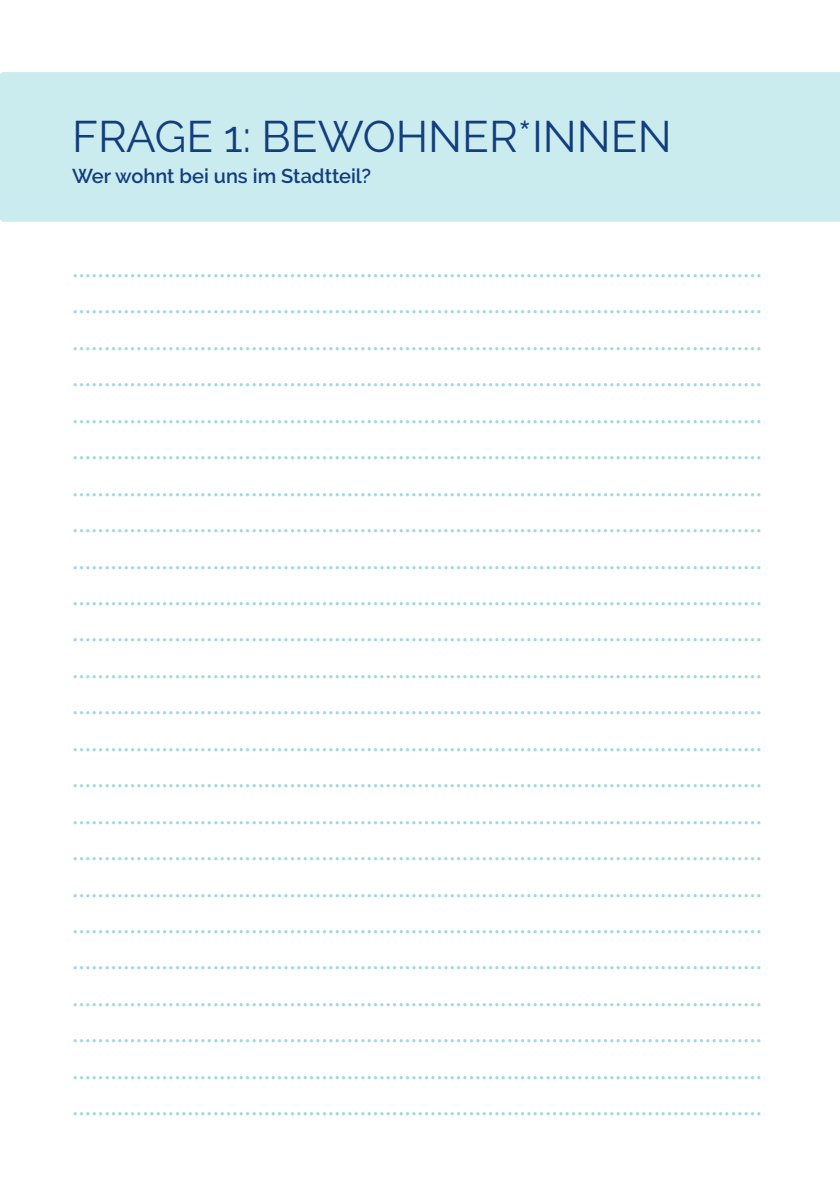
<style>
.page{position:relative;width:840px;height:1191px;background:#fff}
.page>*{position:absolute;margin:0;border:0;box-sizing:border-box;transform-origin:0 0}
.t1{font:44px "Raleway";color:#133e7e}
.t2{font:28px/36.4px "Minion Pro";color:#9dd9df;text-align:justify}
.t3{font:600 20px "Raleway";color:#133e7e}
</style>
<div class="page">
<div style="left:0;top:72px;width:839px;height:150px;background:#cbecef"></div>
<h1 class="t1" style="left:72px;top:110px;width:601px">FRAGE 1: BEWOHNER*INNEN</h1>
<p class="t3" style="left:72px;top:165px;width:300px">Wer wohnt bei uns im Stadtteil?</p>
<p class="t2" style="left:72px;top:250px;width:691px">............................................................................................................ ............................................................................................................ ............................................................................................................ ............................................................................................................ ............................................................................................................ ............................................................................................................ ............................................................................................................ ............................................................................................................ ............................................................................................................ ............................................................................................................ ............................................................................................................ ............................................................................................................ ............................................................................................................ ............................................................................................................ ............................................................................................................ ............................................................................................................ ............................................................................................................ ............................................................................................................ ............................................................................................................ ............................................................................................................ ............................................................................................................ ............................................................................................................ ............................................................................................................ ............................................................................................................</p>
</div>
